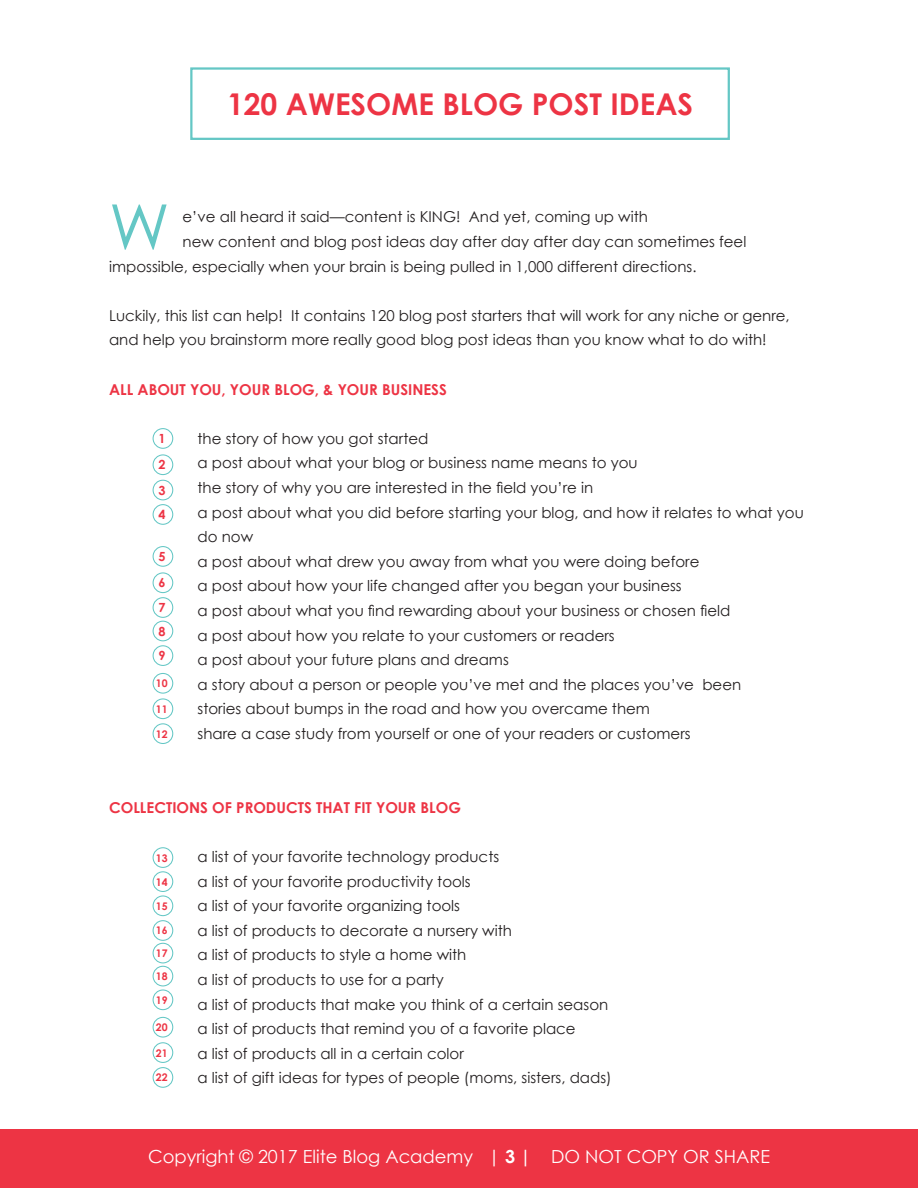
<style>
.page{position:relative;width:918px;height:1188px;background:#fff}
.page>*{position:absolute;margin:0;border:0;box-sizing:border-box;transform-origin:0 0}
.t1{font:63px "Century Gothic";color:#64c7c5}
.t2{font:700 30px "Century Gothic";color:#ed3444}
.t3{font:18px "Century Gothic";color:#fff}
.t4{font:15px/24.6px "Century Gothic";color:#231f20}
.t5{font:700 15px "Century Gothic";color:#ed3444}
.t6{font:700 12.6px "Century Gothic";color:#ed3444}
.t7{font:700 10.5px "Century Gothic";color:#ed3444}
.s1{font-weight:700}
</style>
<div class="page">
<div style="left:0;top:1130px;width:918px;height:58px;background:#ed3444"></div>
<div style="left:190px;top:67px;width:540px;height:73px;border:2px solid #64c7c5"></div>
<div style="left:153px;top:428px;width:20px;height:21px;border:1px solid #64c7c5;border-radius:50%"></div>
<div style="left:153px;top:454px;width:20px;height:21px;border:1px solid #64c7c5;border-radius:50%"></div>
<div style="left:153px;top:480px;width:20px;height:20px;border:1px solid #64c7c5;border-radius:50%"></div>
<div style="left:153px;top:504px;width:20px;height:21px;border:1px solid #64c7c5;border-radius:50%"></div>
<div style="left:153px;top:546px;width:20px;height:21px;border:1px solid #64c7c5;border-radius:50%"></div>
<div style="left:153px;top:572px;width:20px;height:21px;border:1px solid #64c7c5;border-radius:50%"></div>
<div style="left:153px;top:597px;width:20px;height:21px;border:1px solid #64c7c5;border-radius:50%"></div>
<div style="left:153px;top:621px;width:20px;height:20px;border:1px solid #64c7c5;border-radius:50%"></div>
<div style="left:153px;top:645px;width:20px;height:21px;border:1px solid #64c7c5;border-radius:50%"></div>
<div style="left:153px;top:673px;width:20px;height:21px;border:1px solid #64c7c5;border-radius:50%"></div>
<div style="left:153px;top:698px;width:20px;height:21px;border:1px solid #64c7c5;border-radius:50%"></div>
<div style="left:153px;top:723px;width:20px;height:21px;border:1px solid #64c7c5;border-radius:50%"></div>
<div style="left:153px;top:847px;width:20px;height:21px;border:1px solid #64c7c5;border-radius:50%"></div>
<div style="left:153px;top:871px;width:20px;height:21px;border:1px solid #64c7c5;border-radius:50%"></div>
<div style="left:153px;top:895px;width:20px;height:21px;border:1px solid #64c7c5;border-radius:50%"></div>
<div style="left:153px;top:920px;width:20px;height:21px;border:1px solid #64c7c5;border-radius:50%"></div>
<div style="left:153px;top:943px;width:20px;height:20px;border:1px solid #64c7c5;border-radius:50%"></div>
<div style="left:153px;top:966px;width:20px;height:20px;border:1px solid #64c7c5;border-radius:50%"></div>
<div style="left:153px;top:989px;width:20px;height:21px;border:1px solid #64c7c5;border-radius:50%"></div>
<div style="left:153px;top:1017px;width:20px;height:21px;border:1px solid #64c7c5;border-radius:50%"></div>
<div style="left:153px;top:1042px;width:20px;height:21px;border:1px solid #64c7c5;border-radius:50%"></div>
<div style="left:153px;top:1067px;width:20px;height:21px;border:1px solid #64c7c5;border-radius:50%"></div>
<p class="t2" style="left:227px;top:85px;width:468px">120 AWESOME BLOG POST IDEAS</p>
<p class="t1" style="left:109px;top:189px;width:62px">W</p>
<p class="t4" style="left:183px;top:204px;width:467px">e’ve all heard it said—content is KING! And yet, coming up with</p>
<p class="t4" style="left:183px;top:229px;width:565px">new content and blog post ideas day after day after day can sometimes feel</p>
<p class="t4" style="left:109px;top:254px;width:589px">impossible, especially when your brain is being pulled in 1,000 different directions.</p>
<p class="t4" style="left:109px;top:303px;width:682px">Luckily, this list can help! It contains 120 blog post starters that will work for any niche or genre, and help you brainstorm more really good blog post ideas than you know what to do with!</p>
<p class="t5" style="left:109px;top:380px;width:339px">ALL ABOUT YOU, YOUR BLOG, &amp; YOUR BUSINESS</p>
<p class="t6" style="left:158px;top:431px;width:9px">1</p>
<p class="t4" style="left:198px;top:426px;width:232px">the story of how you got started</p>
<p class="t6" style="left:158px;top:457px;width:9px">2</p>
<p class="t4" style="left:198px;top:450px;width:442px">a post about what your blog or business name means to you</p>
<p class="t6" style="left:158px;top:482px;width:9px">3</p>
<p class="t4" style="left:198px;top:475px;width:397px">the story of why you are interested in the field you’re in</p>
<p class="t6" style="left:158px;top:507px;width:9px">4</p>
<p class="t4" style="left:198px;top:500px;width:608px">a post about what you did before starting your blog, and how it relates to what you do now</p>
<p class="t6" style="left:158px;top:549px;width:9px">5</p>
<p class="t4" style="left:198px;top:549px;width:503px">a post about what drew you away from what you were doing before</p>
<p class="t6" style="left:158px;top:575px;width:9px">6</p>
<p class="t4" style="left:198px;top:573px;width:486px">a post about how your life changed after you began your business</p>
<p class="t6" style="left:158px;top:600px;width:9px">7</p>
<p class="t4" style="left:198px;top:598px;width:534px">a post about what you find rewarding about your business or chosen field</p>
<p class="t6" style="left:158px;top:623px;width:9px">8</p>
<p class="t4" style="left:198px;top:623px;width:419px">a post about how you relate to your customers or readers</p>
<p class="t6" style="left:158px;top:648px;width:9px">9</p>
<p class="t4" style="left:198px;top:647px;width:313px">a post about your future plans and dreams</p>
<p class="t7" style="left:156px;top:677px;width:13px">10</p>
<p class="t4" style="left:198px;top:672px;width:545px">a story about a person or people you’ve met and the places you’ve been</p>
<p class="t7" style="left:156px;top:702px;width:13px">11</p>
<p class="t4" style="left:198px;top:696px;width:454px">stories about bumps in the road and how you overcame them</p>
<p class="t7" style="left:156px;top:727px;width:13px">12</p>
<p class="t4" style="left:198px;top:721px;width:495px">share a case study from yourself or one of your readers or customers</p>
<p class="t5" style="left:109px;top:798px;width:353px">COLLECTIONS OF PRODUCTS THAT FIT YOUR BLOG</p>
<p class="t7" style="left:156px;top:851px;width:13px">13</p>
<p class="t4" style="left:198px;top:844px;width:303px">a list of your favorite technology products</p>
<p class="t7" style="left:156px;top:875px;width:13px">14</p>
<p class="t4" style="left:198px;top:869px;width:275px">a list of your favorite productivity tools</p>
<p class="t7" style="left:156px;top:899px;width:13px">15</p>
<p class="t4" style="left:198px;top:893px;width:264px">a list of your favorite organizing tools</p>
<p class="t7" style="left:156px;top:924px;width:13px">16</p>
<p class="t4" style="left:198px;top:918px;width:316px">a list of products to decorate a nursery with</p>
<p class="t7" style="left:156px;top:947px;width:13px">17</p>
<p class="t4" style="left:198px;top:942px;width:270px">a list of products to style a home with</p>
<p class="t7" style="left:156px;top:970px;width:13px">18</p>
<p class="t4" style="left:198px;top:967px;width:248px">a list of products to use for a party</p>
<p class="t7" style="left:156px;top:993px;width:13px">19</p>
<p class="t4" style="left:198px;top:992px;width:412px">a list of products that make you think of a certain season</p>
<p class="t7" style="left:156px;top:1021px;width:13px">20</p>
<p class="t4" style="left:198px;top:1016px;width:380px">a list of products that remind you of a favorite place</p>
<p class="t7" style="left:156px;top:1046px;width:13px">21</p>
<p class="t4" style="left:198px;top:1041px;width:268px">a list of products all in a certain color</p>
<p class="t7" style="left:156px;top:1071px;width:13px">22</p>
<p class="t4" style="left:198px;top:1065px;width:416px">a list of gift ideas for types of people (moms, sisters, dads)</p>
<p class="t3" style="left:148px;top:1145px;width:623px">Copyright © 2017 Elite Blog Academy | <span class="s1">3 |</span> DO NOT COPY OR SHARE</p>
</div>
